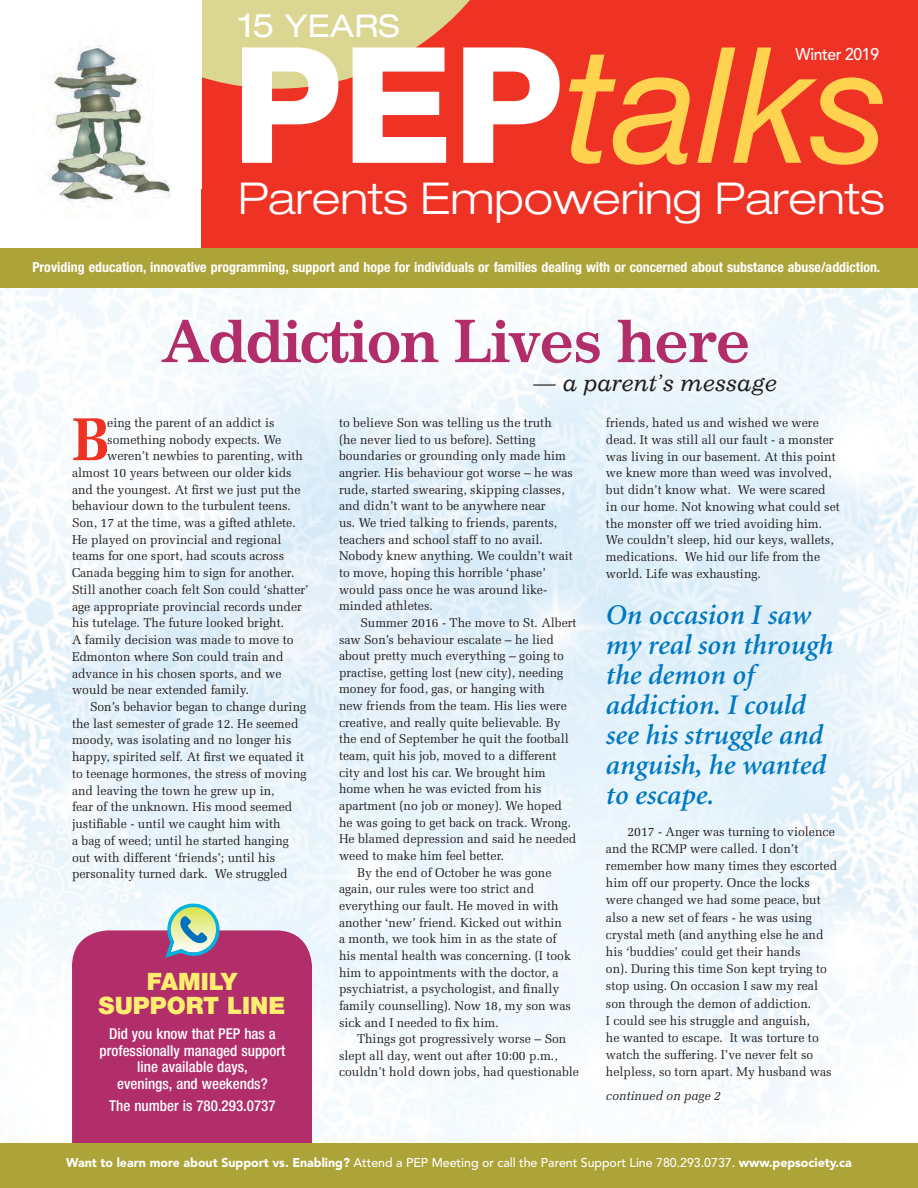
<style>
.page{position:relative;width:918px;height:1188px;background:#fff}
.page>*{position:absolute;margin:0;border:0;box-sizing:border-box;transform-origin:0 0}
.t1{font:italic 161.55px "Helvetica Neue LT Std";color:#ffd24f}
.t2{font:700 60.45px "Melior";color:#ee3224;scale:.96 1}
.t3{font:700 58.5px "Impressum";letter-spacing:-.03em;color:#b12e6a}
.t4{font:300 expanded 43.95px "Helvetica Neue LT Std";color:#fff}
.t5{font:expanded 31.35px "Helvetica Neue LT Std";letter-spacing:.01em;color:#fff}
.t6{font:italic 600 28.5px/30px "Minion";color:#0079c1}
.t7{font:900 24px/24px "Helvetica Neue LT Std";color:#ffed70;text-align:center}
.t8{font:italic 22.35px "Impressum";letter-spacing:-.01em;color:#231f20}
.t9{font:500 16.95px "Avenir LT Std";letter-spacing:-.025em;color:#fff;scale:.93 1}
.t10{font:500 condensed 15px/16.5px "Helvetica Neue LT Std";color:#fff;text-align:center}
.t11{font:700 condensed 13.8px "Helvetica Neue LT Std";color:#fff}
.t12{font:12.75px/17.2px "Melior";color:#231f20;scale:.96 1}
.t13{font:900 12.75px "Avenir LT Std";color:#fff}
.t14{font:italic 12.75px "Melior";color:#231f20;scale:.96 1}
.s1{font-size:32.85px}
.s2{font-weight:800;font-style:normal;color:#fff}
.s3{font-weight:500}
</style>
<div class="page">
<div style="left:202px;top:0;width:716px;height:248px;background:#ee3224"></div>
<div style="left:0;top:248px;width:918px;height:40px;background:#ada439"></div>
<div style="left:72px;top:930px;width:240px;height:213px;background:#b12e6a"></div>
<svg style="left:165px;top:903px;width:55px;height:55px;background:#a0c1b6"></svg>
<div style="left:0;top:1143px;width:918px;height:45px;background:#ada439"></div>
<svg style="left:202px;top:0;width:268px;height:89px;fill:#dbd691"></svg>
<img style="left:48px;top:41px;width:123px;height:162px">
<h3 class="t5" style="left:239px;top:7px;width:162px"><span class="s1">15</span> YEARS</h3>
<h1 class="t1" style="left:232px;top:8px;width:659px"><span class="s2">PEP</span>talks</h1>
<h3 class="t9" style="left:796px;top:45px;width:91px">Winter 2019</h3>
<h3 class="t4" style="left:238px;top:172px;width:649px">Parents Empowering Parents</h3>
<p class="t11" style="left:32px;top:259px;width:849px">Providing education, innovative programming, support and hope for individuals or families dealing with or concerned about substance abuse/addiction.</p>
<h3 class="t3" style="left:161px;top:306px;width:592px">Addiction Lives here</h3>
<h3 class="t8" style="left:534px;top:370px;width:245px">— a parent’s message</h3>
<h2 class="t2" style="left:72px;top:403px;width:42px">B</h2>
<p class="t12" style="left:107px;top:414px;width:176px">eing the parent of an addict is</p>
<p class="t12" style="left:107px;top:431px;width:183px">something nobody expects. We</p>
<p class="t12" style="left:107px;top:447px;width:205px">weren’t newbies to parenting, with</p>
<p class="t12" style="left:72px;top:464px;width:230px">almost 10 years between our older kids</p>
<p class="t12" style="left:72px;top:481px;width:239px">and the youngest. At first we just put the</p>
<p class="t12" style="left:72px;top:497px;width:230px">behaviour down to the turbulent teens.</p>
<p class="t12" style="left:72px;top:514px;width:235px">Son, 17 at the time, was a gifted athlete.</p>
<p class="t12" style="left:72px;top:531px;width:220px">He played on provincial and regional</p>
<p class="t12" style="left:72px;top:548px;width:222px">teams for one sport, had scouts across</p>
<p class="t12" style="left:72px;top:564px;width:233px">Canada begging him to sign for another.</p>
<p class="t12" style="left:72px;top:581px;width:248px">Still another coach felt Son could ‘shatter’</p>
<p class="t12" style="left:72px;top:598px;width:241px">age appropriate provincial records under</p>
<p class="t12" style="left:72px;top:614px;width:222px">his tutelage. The future looked bright.</p>
<p class="t12" style="left:72px;top:631px;width:232px">A family decision was made to move to</p>
<p class="t12" style="left:72px;top:648px;width:222px">Edmonton where Son could train and</p>
<p class="t12" style="left:72px;top:665px;width:220px">advance in his chosen sports, and we</p>
<p class="t12" style="left:72px;top:681px;width:186px">would be near extended family.</p>
<p class="t12" style="left:90px;top:698px;width:227px">Son’s behavior began to change during</p>
<p class="t12" style="left:72px;top:715px;width:237px">the last semester of grade 12. He seemed</p>
<p class="t12" style="left:72px;top:732px;width:230px">moody, was isolating and no longer his</p>
<p class="t12" style="left:72px;top:748px;width:243px">happy, spirited self. At first we equated it</p>
<p class="t12" style="left:72px;top:765px;width:246px">to teenage hormones, the stress of moving</p>
<p class="t12" style="left:72px;top:782px;width:213px">and leaving the town he grew up in,</p>
<p class="t12" style="left:72px;top:798px;width:231px">fear of the unknown. His mood seemed</p>
<p class="t12" style="left:72px;top:815px;width:219px">justifiable - until we caught him with</p>
<p class="t12" style="left:72px;top:832px;width:227px">a bag of weed; until he started hanging</p>
<p class="t12" style="left:72px;top:849px;width:213px">out with different ‘friends’; until his</p>
<p class="t12" style="left:72px;top:865px;width:226px">personality turned dark. We struggled</p>
<h3 class="t7" style="left:99px;top:969px;width:188px">FAMILY<br>SUPPORT LINE</h3>
<p class="t10" style="left:100px;top:1025px;width:187px">Did you know that PEP has a professionally managed support line available days,<br>evenings, and weekends?</p>
<p class="t10" style="left:109px;top:1097px;width:168px">The number is 780.293.0737</p>
<p class="t12" style="left:339px;top:414px;width:245px;line-height:16.6px">to believe Son was telling us the truth<br>(he never lied to us before). Setting boundaries or grounding only made him angrier. His behaviour got worse – he was rude, started swearing, skipping classes, and didn’t want to be anywhere near<br>us. We tried talking to friends, parents, teachers and school staff to no avail.<br>Nobody knew anything. We couldn’t wait to move, hoping this horrible ‘phase’ would pass once he was around like&shy;minded athletes.</p>
<p class="t12" style="left:360px;top:614px;width:227px">Summer 2016 - The move to St. Albert</p>
<p class="t12" style="left:339px;top:631px;width:225px">saw Son’s behaviour escalate – he lied</p>
<p class="t12" style="left:339px;top:647px;width:236px">about pretty much everything – going to</p>
<p class="t12" style="left:339px;top:664px;width:235px">practise, getting lost (new city), needing</p>
<p class="t12" style="left:339px;top:681px;width:216px">money for food, gas, or hanging with</p>
<p class="t12" style="left:339px;top:697px;width:239px">new friends from the team. His lies were</p>
<p class="t12" style="left:339px;top:714px;width:232px">creative, and really quite believable. By</p>
<p class="t12" style="left:339px;top:730px;width:241px">the end of September he quit the football</p>
<p class="t12" style="left:339px;top:747px;width:228px">team, quit his job, moved to a different</p>
<p class="t12" style="left:339px;top:764px;width:217px">city and lost his car. We brought him</p>
<p class="t12" style="left:339px;top:780px;width:213px">home when he was evicted from his</p>
<p class="t12" style="left:339px;top:797px;width:234px">apartment (no job or money). We hoped</p>
<p class="t12" style="left:339px;top:814px;width:243px">he was going to get back on track. Wrong.</p>
<p class="t12" style="left:339px;top:830px;width:249px">He blamed depression and said he needed</p>
<p class="t12" style="left:339px;top:847px;width:174px">weed to make him feel better.</p>
<p class="t12" style="left:357px;top:864px;width:204px">By the end of October he was gone</p>
<p class="t12" style="left:339px;top:880px;width:205px">again, our rules were too strict and</p>
<p class="t12" style="left:339px;top:897px;width:230px">everything our fault. He moved in with</p>
<p class="t12" style="left:339px;top:914px;width:234px">another ‘new’ friend. Kicked out within</p>
<p class="t12" style="left:339px;top:930px;width:228px">a month, we took him in as the state of</p>
<p class="t12" style="left:339px;top:947px;width:243px">his mental health was concerning. (I took</p>
<p class="t12" style="left:339px;top:964px;width:230px">him to appointments with the doctor, a</p>
<p class="t12" style="left:339px;top:980px;width:231px">psychiatrist, a psychologist, and finally</p>
<p class="t12" style="left:339px;top:997px;width:243px">family counselling). Now 18, my son was</p>
<p class="t12" style="left:339px;top:1014px;width:168px">sick and I needed to fix him.</p>
<p class="t12" style="left:357px;top:1030px;width:220px">Things got progressively worse – Son</p>
<p class="t12" style="left:339px;top:1047px;width:229px">slept all day, went out after 10:00 p.m.,</p>
<p class="t12" style="left:339px;top:1064px;width:251px">couldn’t hold down jobs, had questionable</p>
<p class="t12" style="left:606px;top:414px;width:245px;line-height:16.8px">friends, hated us and wished we were dead. It was still all our fault - a monster was living in our basement. At this point we knew more than weed was involved, but didn’t know what. We were scared in our home. Not knowing what could set the monster off we tried avoiding him.<br>We couldn’t sleep, hid our keys, wallets, medications. We hid our life from the world. Life was exhausting.</p>
<h3 class="t6" style="left:606px;top:601px;width:229px">On occasion I saw my real son through the demon of addiction. I could see his struggle and anguish, he wanted to escape.</h3>
<p class="t12" style="left:606px;top:823px;width:242px;text-indent:21px">2017 - Anger was turning to violence and the RCMP were called. I don’t remember how many times they escorted him off our property. Once the locks were changed we had some peace, but also a new set of fears - he was using crystal meth (and anything else he and his ‘buddies’ could get their hands<br>on). During this time Son kept trying to stop using. On occasion I saw my real son through the demon of addiction.<br>I could see his struggle and anguish,<br>he wanted to escape. It was torture to watch the suffering. I’ve never felt so helpless, so torn apart. My husband was</p>
<p class="t14" style="left:606px;top:1089px;width:121px">continued on page 2</p>
<p class="t13" style="left:66px;top:1155px;width:787px">Want to learn more about Support vs. Enabling? <span class="s3">Attend a PEP Meeting or call the Parent Support Line 780.293.0737.</span> www.pepsociety.ca</p>
</div>
